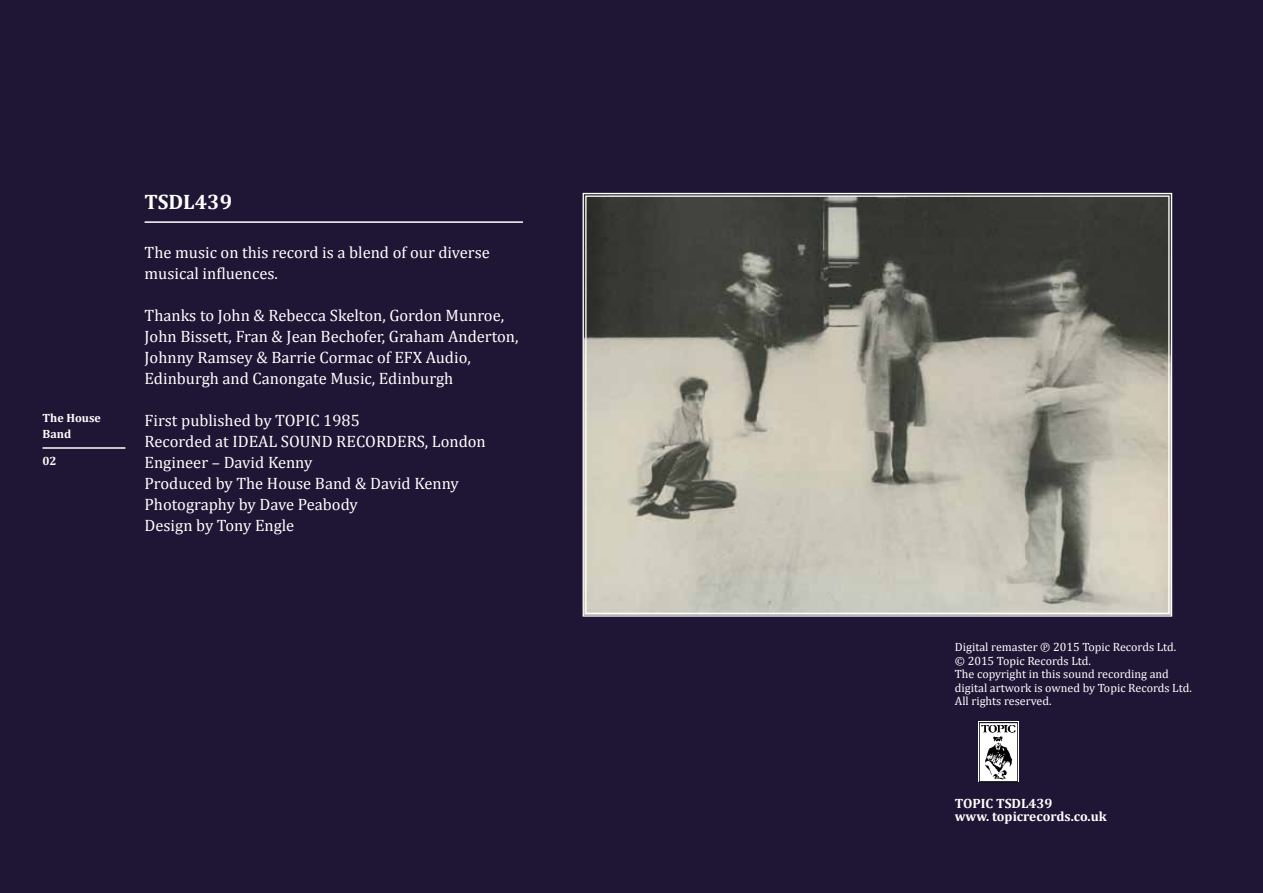
<style>
.page{position:relative;width:1263px;height:893px;background:#1f1635}
.page>*{position:absolute;margin:0;border:0;box-sizing:border-box;transform-origin:0 0}
.t1{font:700 21px "Cambria";color:#fff}
.t2{font:16.5px/21px "Cambria";color:#fff}
.t3{font:700 13.5px/13.5px "Cambria";color:#fff}
.t4{font:12px/13.5px "Cambria";color:#fff}
.t5{font:700 12px/16.5px "Cambria";color:#fff}
</style>
<div class="page">
<img style="left:978px;top:721px;width:41px;height:61px">
<hr style="left:145px;top:221px;width:378px;height:2px;background:#fff">
<hr style="left:43px;top:447px;width:82px;height:2px;background:#fff">
<svg style="left:582px;top:192px;width:591px;height:425px;background:#949288"></svg>
<p class="t5" style="left:43px;top:409px;width:60px">The House<br>Band</p>
<p class="t5" style="left:43px;top:452px;width:16px">02</p>
<p class="t1" style="left:145px;top:189px;width:89px">TSDL439</p>
<p class="t2" style="left:145px;top:242px;width:347px">The music on this record is a blend of our diverse musical influences.</p>
<p class="t2" style="left:145px;top:305px;width:375px">Thanks to John &amp; Rebecca Skelton, Gordon Munroe, John Bissett, Fran &amp; Jean Bechofer, Graham Anderton, Johnny Ramsey &amp; Barrie Cormac of EFX Audio, Edinburgh and Canongate Music, Edinburgh</p>
<p class="t2" style="left:145px;top:410px;width:343px">First published by TOPIC 1985<br>Recorded at IDEAL SOUND RECORDERS, London<br>Engineer – David Kenny<br>Produced by The House Band &amp; David Kenny<br>Photography by Dave Peabody<br>Design by Tony Engle</p>
<p class="t4" style="left:955px;top:640px;width:238px">Digital remaster ℗ 2015 Topic Records Ltd.<br>© 2015 Topic Records Ltd.<br>The copyright in this sound recording and digital artwork is owned by Topic Records Ltd.<br>All rights reserved.</p>
<p class="t3" style="left:955px;top:796px;width:153px">TOPIC TSDL439<br>www. topicrecords.co.uk</p>
</div>
